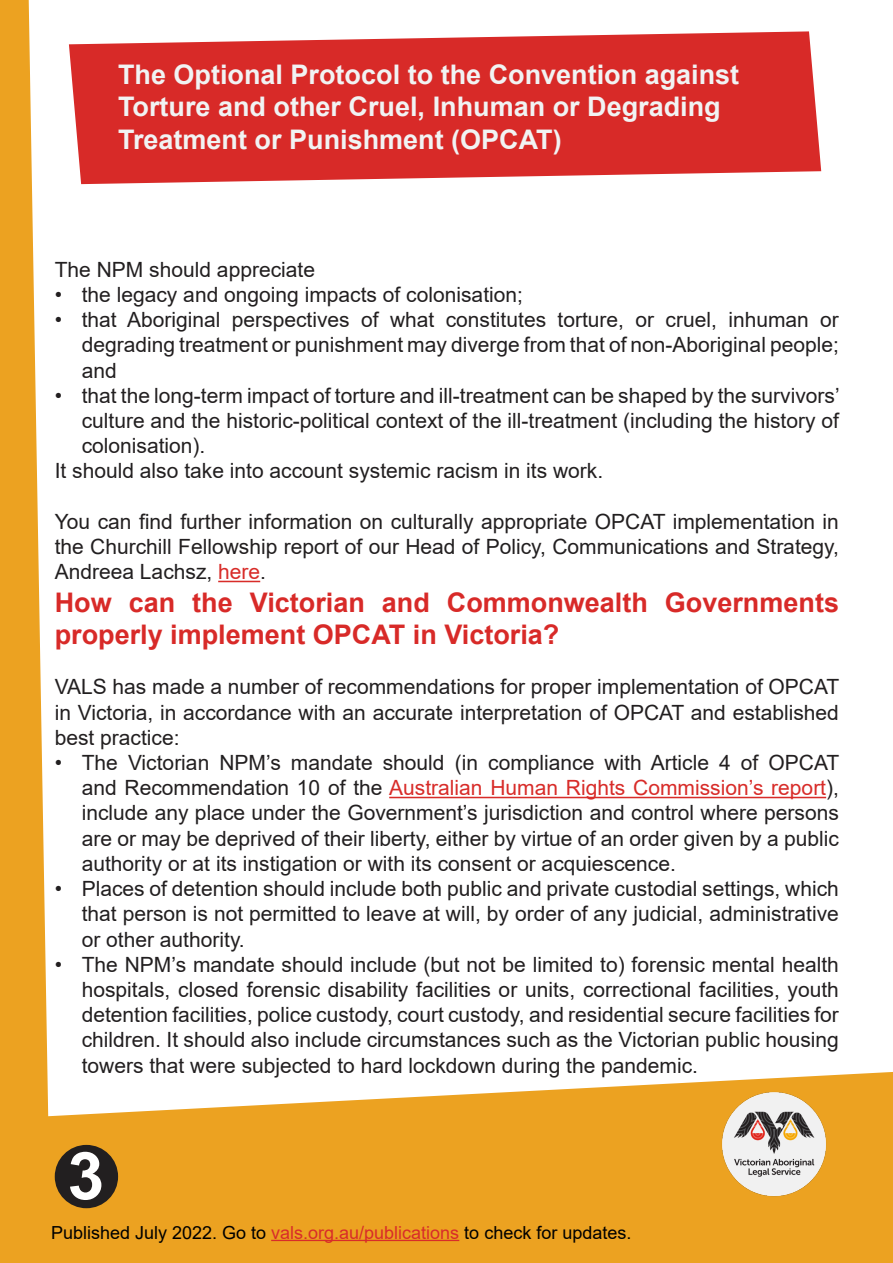
<style>
.page{position:relative;width:893px;height:1263px;background:#fff}
.page>*{position:absolute;margin:0;border:0;box-sizing:border-box;transform-origin:0 0}
.t1{font:700 66px "Arial";color:#fff}
.t2{font:700 27px/32.4px "Arial";color:#f1f3f3}
.t3{font:700 27px/32.4px "Arial";color:#d82a28}
.t4{font:21px/25.2px "Arial";color:#221f20;text-align:justify}
.t5{font:18px "Arial";color:#000}
.s1{color:#d82c29}
</style>
<div class="page">
<svg style="left:69px;top:31px;width:752px;height:153px;background:#db3f3d"></svg>
<svg style="left:0;top:0;width:48px;height:1072px;background:#edab38"></svg>
<svg style="left:0;top:1072px;width:893px;height:191px;background:#eead3c"></svg>
<img style="left:709px;top:1079px;width:130px;height:130px">
<div style="left:55px;top:1145px;width:63px;height:63px;background:#221f20;border-radius:50%"></div>
<hr style="left:218px;top:581px;width:42px;height:1px;background:#d82c29">
<hr style="left:389px;top:797px;width:437px;height:1px;background:#d82c29">
<hr style="left:271px;top:1240px;width:188px;height:1px;background:#d82c29">
<p class="t2" style="left:118px;top:59px;width:623px">The Optional Protocol to the Convention against<br>Torture and other Cruel, Inhuman or Degrading<br>Treatment or Punishment (OPCAT)</p>
<p class="t4" style="left:55px;top:257px;width:262px">The NPM should appreciate</p>
<p class="t4" style="left:55px;top:282px;width:470px">• the legacy and ongoing impacts of colonisation;</p>
<p class="t4" style="left:82px;top:307px;width:759px;text-indent:-27px">• that Aboriginal perspectives of what constitutes torture, or cruel, inhuman or degrading treatment or punishment may diverge from that of non-Aboriginal people; and</p>
<p class="t4" style="left:82px;top:383px;width:759px;text-indent:-27px">• that the long-term impact of torture and ill-treatment can be shaped by the survivors’ culture and the historic-political context of the ill-treatment (including the history of colonisation).</p>
<p class="t4" style="left:55px;top:458px;width:550px">It should also take into account systemic racism in its work.</p>
<p class="t4" style="left:55px;top:509px;width:786px">You can find further information on culturally appropriate OPCAT implementation in the Churchill Fellowship report of our Head of Policy, Communications and Strategy, Andreea Lachsz, <span class="s1">here</span>.</p>
<p class="t3" style="left:55px;top:586px;width:786px">How can the Victorian and Commonwealth Governments properly implement OPCAT in Victoria?</p>
<p class="t4" style="left:55px;top:674px;width:786px">VALS has made a number of recommendations for proper implementation of OPCAT in Victoria, in accordance with an accurate interpretation of OPCAT and established best practice:</p>
<p class="t4" style="left:82px;top:750px;width:759px;text-indent:-27px">• The Victorian NPM’s mandate should (in compliance with Article 4 of OPCAT and Recommendation 10 of the <span class="s1">Australian Human Rights Commission’s report</span>), include any place under the Government’s jurisdiction and control where persons are or may be deprived of their liberty, either by virtue of an order given by a public authority or at its instigation or with its consent or acquiescence.</p>
<p class="t4" style="left:82px;top:876px;width:759px;text-indent:-27px">• Places of detention should include both public and private custodial settings, which that person is not permitted to leave at will, by order of any judicial, administrative or other authority.</p>
<p class="t4" style="left:82px;top:951px;width:759px;text-indent:-27px">• The NPM’s mandate should include (but not be limited to) forensic mental health hospitals, closed forensic disability facilities or units, correctional facilities, youth detention facilities, police custody, court custody, and residential secure facilities for children. It should also include circumstances such as the Victorian public housing towers that were subjected to hard lockdown during the pandemic.</p>
<p class="t1" style="left:68px;top:1129px;width:38px">3</p>
<p class="t5" style="left:51px;top:1220px;width:582px">Published July 2022. Go to <span class="s1">vals.org.au/publications</span> to check for updates.</p>
</div>
